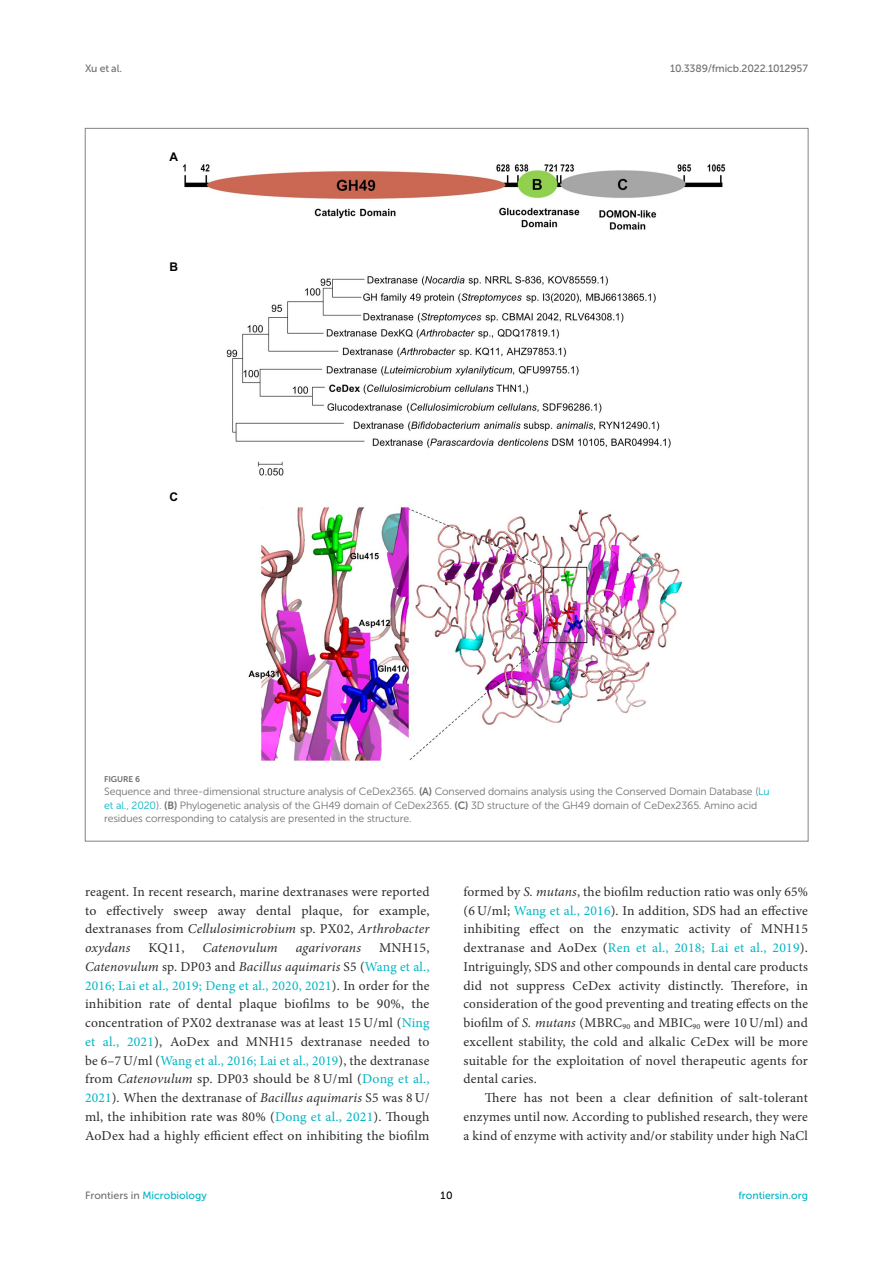
<style>
.page{position:relative;width:893px;height:1263px;background:#fff}
.page>*{position:absolute;margin:0;border:0;box-sizing:border-box;transform-origin:0 0}
.TEXT{font:13.5px/18.8px "Minion Pro";letter-spacing:.015em;color:#2b2b2a;text-align:justify}
.TEXT-2{font:italic 13.5px "Minion Pro";letter-spacing:.005em;color:#2b2b2a}
.t1{font:700 12px "Arial";color:#000}
.FIG_LEG{font:10.5px/13.5px "Museo Sans 300";letter-spacing:-.01em;color:#706f70}
.t2{font:10.5px "Museo Sans 500";color:#00b4c4}
.t3{font:10.5px "Museo Sans 500";letter-spacing:-.015em;color:#706f70}
.t4{font:10.5px "Museo Sans 500";color:#000}
.FIG_HD{font:8.25px "Museo Sans 700";letter-spacing:-.01em;color:#706f70}
.s1{font-family:"Museo Sans 700"}
.s2{color:#00b4c4}
.s3{font-style:italic}
.s4{color:#706f70}
</style>
<div class="page">
<img style="left:182px;top:164px;width:544px;height:599px">
<p class="t3" style="left:85px;top:63px;width:39px">Xu et al.</p>
<p class="t3" style="left:670px;top:63px;width:139px">10.3389/fmicb.2022.1012957</p>
<p class="t1" style="left:169px;top:149px;width:10px">A</p>
<p class="t1" style="left:169px;top:259px;width:10px">B</p>
<p class="t1" style="left:169px;top:489px;width:10px">C</p>
<p class="FIG_HD" style="left:104px;top:774px;width:37px">FIGURE 6</p>
<p class="FIG_LEG" style="left:104px;top:785px;width:667px">Sequence and three-dimensional structure analysis of CeDex2365. <span class="s1">(A)</span> Conserved domains analysis using the Conserved Domain Database (<span class="s2">Lu et al., 2020</span>). <span class="s1">(B)</span> Phylogenetic analysis of the GH49 domain of CeDex2365. <span class="s1">(C)</span> 3D structure of the GH49 domain of CeDex2365. Amino acid residues corresponding to catalysis are presented in the structure.</p>
<p class="TEXT" style="left:85px;top:882px;width:346px">reagent. In recent research, marine dextranases were reported to effectively sweep away dental plaque, for example, dextranases from <span class="s3">Cellulosimicrobium</span> sp. PX02, <span class="s3">Arthrobacter oxydans</span></p>
<p class="TEXT" style="left:148px;top:938px;width:38px">KQ11,</p>
<p class="TEXT-2" style="left:202px;top:938px;width:77px">Catenovulum</p>
<p class="TEXT-2" style="left:296px;top:938px;width:67px">agarivorans</p>
<p class="TEXT" style="left:85px;top:938px;width:346px;text-indent:294px">MNH15, <span class="s3">Catenovulum</span> sp. DP03 and <span class="s3">Bacillus aquimaris</span> S5 (<span class="s2">Wang et al., 2016; Lai et al., 2019; Deng et al., 2020, 2021</span>). In order for the inhibition rate of dental plaque biofilms to be 90%, the concentration of PX02 dextranase was at least 15 U/ml (<span class="s2">Ning et al., 2021</span>), AoDex and MNH15 dextranase needed to be 6–7 U/ml (<span class="s2">Wang et al., 2016; Lai et al., 2019</span>), the dextranase from <span class="s3">Catenovulum</span> sp. DP03 should be 8 U/ml (<span class="s2">Dong et al., 2021</span>). When the dextranase of <span class="s3">Bacillus aquimaris</span> S5 was 8 U/ ml, the inhibition rate was 80% (<span class="s2">Dong et al., 2021</span>). Though AoDex had a highly efficient effect on inhibiting the biofilm</p>
<p class="TEXT" style="left:463px;top:882px;width:346px">formed by <span class="s3">S. mutans</span>, the biofilm reduction ratio was only 65% (6 U/ml; <span class="s2">Wang et al., 2016</span>). In addition, SDS had an effective inhibiting effect on the enzymatic activity of MNH15 dextranase and AoDex (<span class="s2">Ren et al., 2018; Lai et al., 2019</span>).<br>Intriguingly, SDS and other compounds in dental care products did not suppress CeDex activity distinctly. Therefore, in consideration of the good preventing and treating effects on the biofilm of <span class="s3">S. mutans</span> (MBRC<sub>90</sub> and MBIC<sub>90</sub> were 10 U/ml) and excellent stability, the cold and alkalic CeDex will be more suitable for the exploitation of novel therapeutic agents for dental caries.</p>
<p class="TEXT" style="left:463px;top:1088px;width:346px;text-indent:21px">There has not been a clear definition of salt-tolerant enzymes until now. According to published research, they were a kind of enzyme with activity and/or stability under high NaCl</p>
<p class="t2" style="left:85px;top:1190px;width:123px"><span class="s4">Frontiers in</span> Microbiology</p>
<p class="t4" style="left:440px;top:1190px;width:14px">10</p>
<p class="t2" style="left:738px;top:1190px;width:71px">frontiersin.org</p>
</div>
